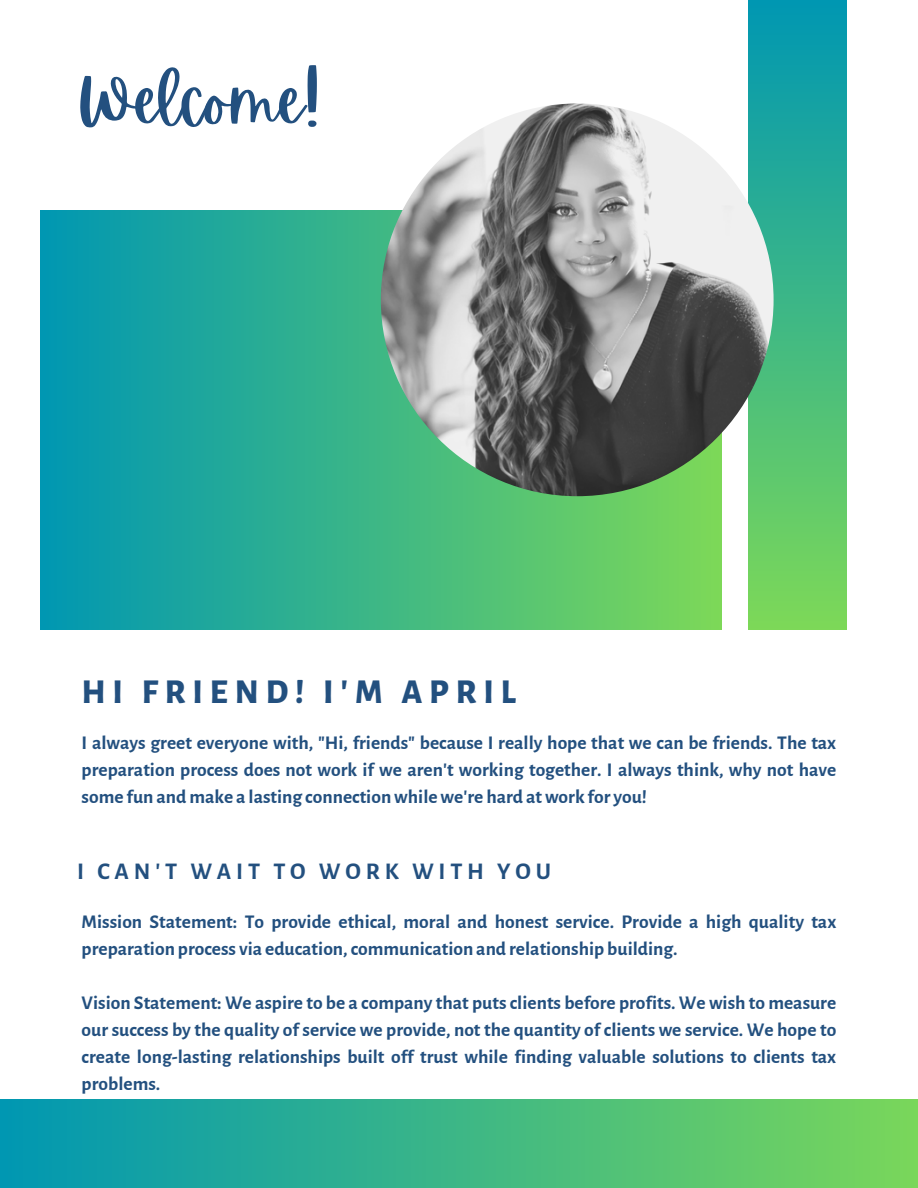
<style>
.page{position:relative;width:918px;height:1188px;background:#fff}
.page>*{position:absolute;margin:0;border:0;box-sizing:border-box;transform-origin:0 0}
.t1{font:64.5px "Apricots";color:#23507f}
.t2{font:800 34.35px "Alegreya Sans";letter-spacing:.2em;color:#23507f}
.t3{font:700 24px "Alegreya Sans";letter-spacing:.2em;color:#23507f}
.t4{font:700 19.5px/27px "Alegreya Sans";color:#23507f;text-align:justify}
</style>
<div class="page">
<div style="left:40px;top:211px;width:682px;height:419px;background:linear-gradient(to right,#0097b2,#7dd858)"></div>
<div style="left:748px;top:0;width:98px;height:630px;background:linear-gradient(to bottom,#0097b2,#7dd858)"></div>
<div style="left:0;top:1099px;width:918px;height:89px;background:linear-gradient(to right,#0097b2,#7ad75a)"></div>
<img style="left:381px;top:103px;width:393px;height:393px;border-radius:50%">
<p class="t1" style="left:77px;top:64px;width:245px">Welcome!</p>
<p class="t2" style="left:82px;top:676px;width:436px">HI FRIEND! I'M APRIL</p>
<p class="t4" style="left:82px;top:729px;width:756px">I always greet everyone with, "Hi, friends" because I really hope that we can be friends. The tax preparation process does not work if we aren't working together. I always think, why not have some fun and make a lasting connectionwhilewe're hard atwork for you!</p>
<p class="t3" style="left:77px;top:860px;width:476px">I CAN'T WAIT TO WORK WITH YOU</p>
<p class="t4" style="left:82px;top:909px;width:756px">Mission Statement: To provide ethical, moral and honest service. Provide a high quality tax preparation process via education,communication and relationship building.</p>
<p class="t4" style="left:82px;top:990px;width:756px">Vision Statement: We aspire to be a company that puts clients before profits. We wish to measure our success by the quality of service we provide, not the quantity of clients we service. We hope to create long-lasting relationships built off trust while finding valuable solutions to clients tax problems.</p>
</div>
